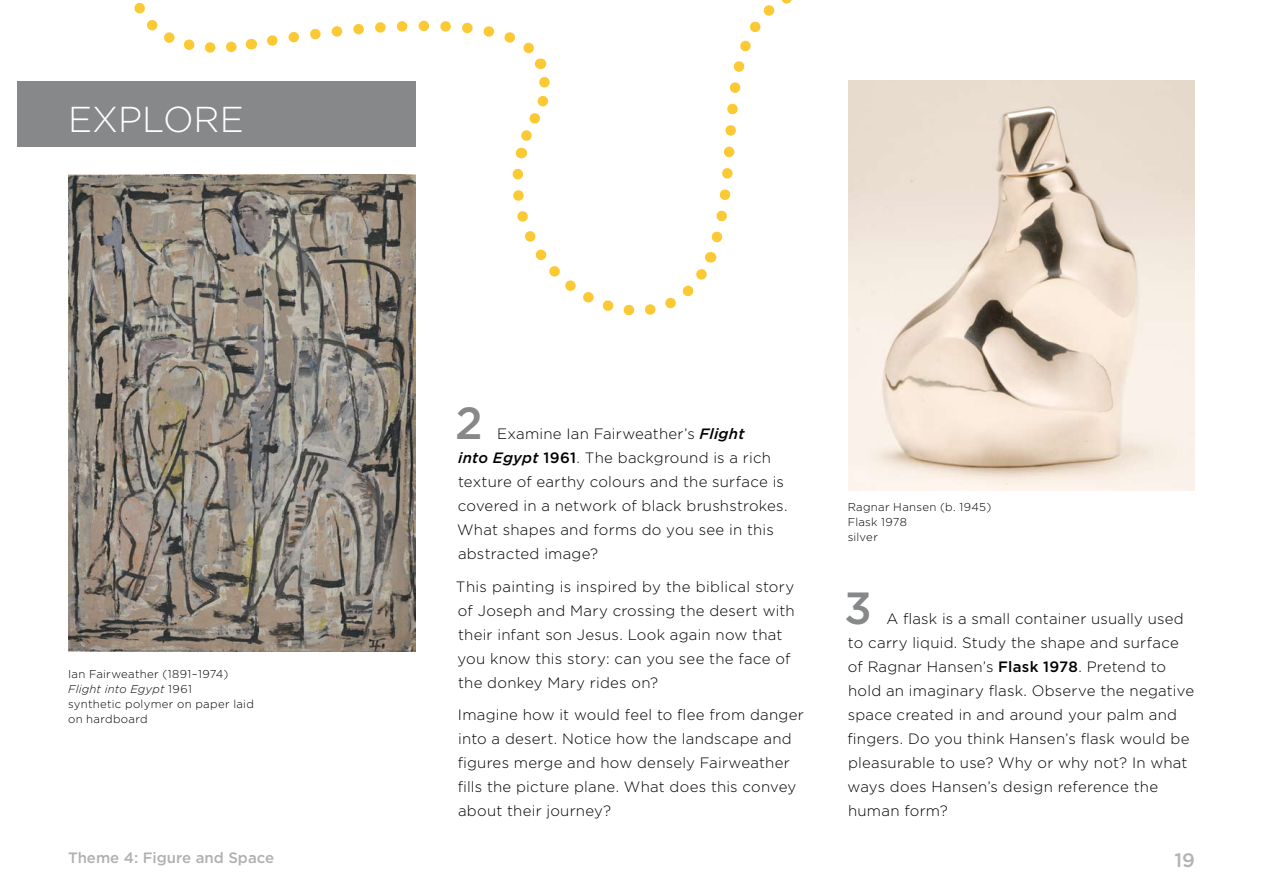
<style>
.page{position:relative;width:1263px;height:893px;background:#fff}
.page>*{position:absolute;margin:0;border:0;box-sizing:border-box;transform-origin:0 0}
.t1{font:500 45px "Gotham";color:#87888a}
.t2{font:300 36px "Gotham";color:#fff}
.t3{font:500 19.5px "Gotham";color:#b1b3b4}
.t4{font:300 15px/24px "Gotham";letter-spacing:.015em;color:#000}
.t5{font:500 15px "Gotham";color:#afb0b2}
.t6{font:300 11.4px/15px "Gotham";letter-spacing:.03em;color:#000}
.s1{font-style:italic}
.s2{font-weight:500;font-style:italic}
.s3{font-weight:500}
</style>
<div class="page">
<div style="left:17px;top:81px;width:398px;height:66px;background:#87888a"></div>
<img style="left:848px;top:81px;width:347px;height:410px">
<img style="left:68px;top:174px;width:347px;height:477px">
<svg style="left:720px;top:0;width:170px;height:250px"></svg>
<svg style="left:134px;top:3px;width:118px;height:50px"></svg>
<svg style="left:260px;top:20px;width:460px;height:343px"></svg>
<h2 class="t2" style="left:68px;top:99px;width:177px">Explore</h2>
<p class="t6" style="left:68px;top:666px;width:187px">Ian Fairweather (1891–1974)<br><span class="s1">Flight into Egypt</span> 1961<br>synthetic polymer on paper laid on hardboard</p>
<p class="t5" style="left:68px;top:849px;width:208px">Theme 4: Figure and Space</p>
<h1 class="t1" style="left:455px;top:398px;width:29px">2</h1>
<p class="t4" style="left:457px;top:422px;width:332px;text-indent:40px">Examine Ian Fairweather’s <span class="s2">Flight<br>into Egypt</span> <span class="s3">1961</span>. The background is a rich texture of earthy colours and the surface is covered in a network of black brushstrokes.<br>What shapes and forms do you see in this abstracted image?</p>
<p class="t4" style="left:456px;top:574px;width:340px">This painting is inspired by the biblical story of Joseph and Mary crossing the desert with their infant son Jesus. Look again now that you know this story: can you see the face of the donkey Mary rides on?</p>
<p class="t4" style="left:458px;top:703px;width:348px">Imagine how it would feel to flee from danger into a desert. N otice how the landscape and figures merge and how densely Fairweather fills the picture plane. What does this convey about their journey?</p>
<p class="t6" style="left:848px;top:500px;width:145px">Ragnar Hansen (b. 1945)<br>Flask 1978<br>silver</p>
<h1 class="t1" style="left:844px;top:583px;width:29px">3</h1>
<p class="t4" style="left:847px;top:607px;width:348px;text-indent:39px">A flask is a small container usually used to carry liquid. Study the shape and surface of Ragnar Hansen’s <span class="s3">Flask 1978</span>. Pretend to hold an imaginary flask. Observe the negative space created in and around your palm and fingers. Do you think Hansen’s flask would be pleasurable to use? Why or why not? In what ways does Hansen’s design reference the human form?</p>
<h3 class="t3" style="left:1174px;top:849px;width:22px">19</h3>
</div>
